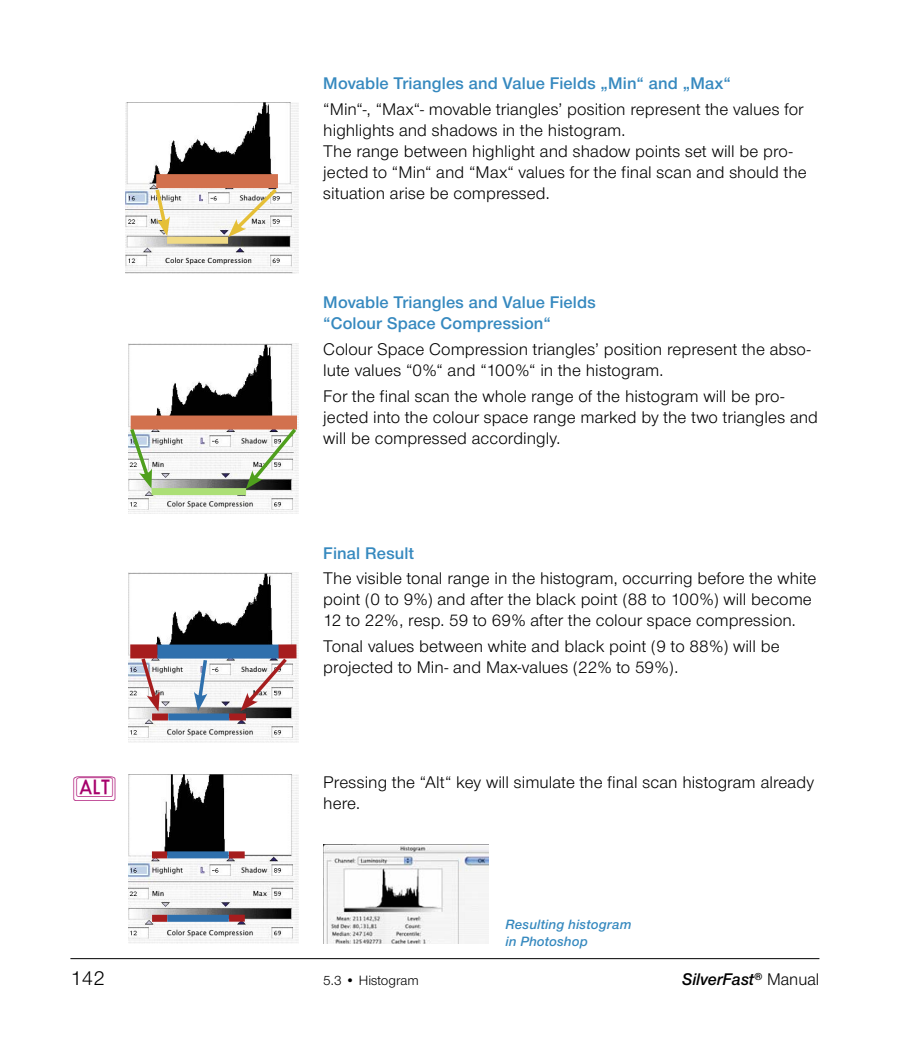
<style>
.page{position:relative;width:916px;height:1042px;background:#fff}
.page>*{position:absolute;margin:0;border:0;box-sizing:border-box;transform-origin:0 0}
.t1{font:24.5px "Davys Big Key Caps";color:#a6006b}
.t2{font:21px "Nimbus Sans Novus T";color:#000}
.t3{font:17.5px/21px "Nimbus Sans Novus T";letter-spacing:.005em;color:#000}
.t4{font:600 17.5px/21px "Nimbus Sans Novus T";letter-spacing:.005em;color:#3689bf}
.t5{font:italic 600 17.5px "Nimbus Sans Novus T";color:#000}
.t6{font:italic 600 14px/16.8px "Nimbus Sans Novus T";letter-spacing:.015em;color:#3689bf}
.t7{font:14px "Nimbus Sans Novus T";color:#000}
.s1{font-weight:400;font-style:normal}
</style>
<div class="page">
<hr style="left:70px;top:958px;width:749px;height:1px;background:#000">
<img style="left:126px;top:102px;width:172px;height:171px">
<div style="left:156px;top:174px;width:122px;height:14px;background:#d2714e"></div>
<div style="left:167px;top:237px;width:61px;height:7px;background:#f0da85"></div>
<svg style="left:153px;top:186px;width:17px;height:50px"></svg>
<svg style="left:228px;top:185px;width:52px;height:52px"></svg>
<img style="left:128px;top:344px;width:170px;height:168px">
<div style="left:131px;top:415px;width:166px;height:14px;background:#d2714e"></div>
<div style="left:152px;top:488px;width:94px;height:7px;background:#acdf76"></div>
<svg style="left:128px;top:425px;width:24px;height:63px"></svg>
<svg style="left:246px;top:425px;width:53px;height:64px"></svg>
<img style="left:128px;top:572px;width:170px;height:170px">
<div style="left:157px;top:644px;width:122px;height:14px;background:#2f70ad"></div>
<div style="left:130px;top:644px;width:27px;height:14px;background:#a61d1e"></div>
<div style="left:279px;top:644px;width:17px;height:14px;background:#a61d1e"></div>
<div style="left:229px;top:713px;width:17px;height:7px;background:#a61d1e"></div>
<div style="left:152px;top:713px;width:16px;height:7px;background:#a61d1e"></div>
<div style="left:168px;top:713px;width:61px;height:7px;background:#2f70ad"></div>
<svg style="left:139px;top:654px;width:21px;height:57px"></svg>
<svg style="left:240px;top:654px;width:50px;height:57px"></svg>
<svg style="left:194px;top:658px;width:15px;height:53px"></svg>
<img style="left:128px;top:774px;width:170px;height:169px">
<div style="left:229px;top:914px;width:16px;height:7px;background:#a61d1e"></div>
<div style="left:152px;top:914px;width:15px;height:7px;background:#a61d1e"></div>
<div style="left:167px;top:914px;width:62px;height:7px;background:#2f70ad"></div>
<div style="left:229px;top:851px;width:16px;height:7px;background:#a61d1e"></div>
<div style="left:152px;top:851px;width:15px;height:7px;background:#a61d1e"></div>
<div style="left:167px;top:851px;width:62px;height:7px;background:#2f70ad"></div>
<img style="left:323px;top:844px;width:165px;height:99px">
<p class="t4" style="left:323px;top:72px;width:409px">Movable Triangles and Value Fields „Min“ and „Max“</p>
<p class="t3" style="left:323px;top:98px;width:485px">“Min“-, “Max“- movable triangles’ position represent the values for highlights and shadows in the histogram.<br>The range between highlight and shadow points set will be pro&shy;jected to “Min“ and “Max“ values for the final scan and should the situation arise be compressed.</p>
<p class="t4" style="left:323px;top:292px;width:274px">Movable Triangles and Value Fields “Colour Space Compression“</p>
<p class="t3" style="left:323px;top:339px;width:489px">Colour Space Compression triangles’ position represent the abso&shy;lute values “0%“ and “100%“ in the histogram.</p>
<p class="t3" style="left:323px;top:385px;width:496px">For the final scan the whole range of the histogram will be pro&shy;jected into the colour space range marked by the two triangles and will be compressed accordingly.</p>
<h1 class="t1" style="left:72px;top:777px;width:46px">a</h1>
<p class="t4" style="left:323px;top:542px;width:92px">Final Result</p>
<p class="t3" style="left:323px;top:568px;width:495px">The visible tonal range in the histogram, occurring before the white point (0 to 9%) and after the black point (88 to 100%) will become<br>12 to 22%, resp. 59 to 69% after the colour space compression.</p>
<p class="t3" style="left:323px;top:636px;width:458px">Tonal values between white and black point (9 to 88%) will be projected to Min- and Max-values (22 % to 59%).</p>
<p class="t3" style="left:323px;top:771px;width:492px">Pressing the “Alt“ key will simulate the final scan histogram already</p>
<p class="t3" style="left:323px;top:792px;width:38px">here.</p>
<p class="t6" style="left:505px;top:915px;width:127px">Resulting histogram in Photoshop</p>
<p class="t2" style="left:70px;top:965px;width:34px">142</p>
<p class="t7" style="left:323px;top:972px;width:97px">5.3 • Histogram</p>
<p class="t5" style="left:682px;top:969px;width:139px">SilverFast<sup>®</sup> <span class="s1">Manual</span></p>
</div>
